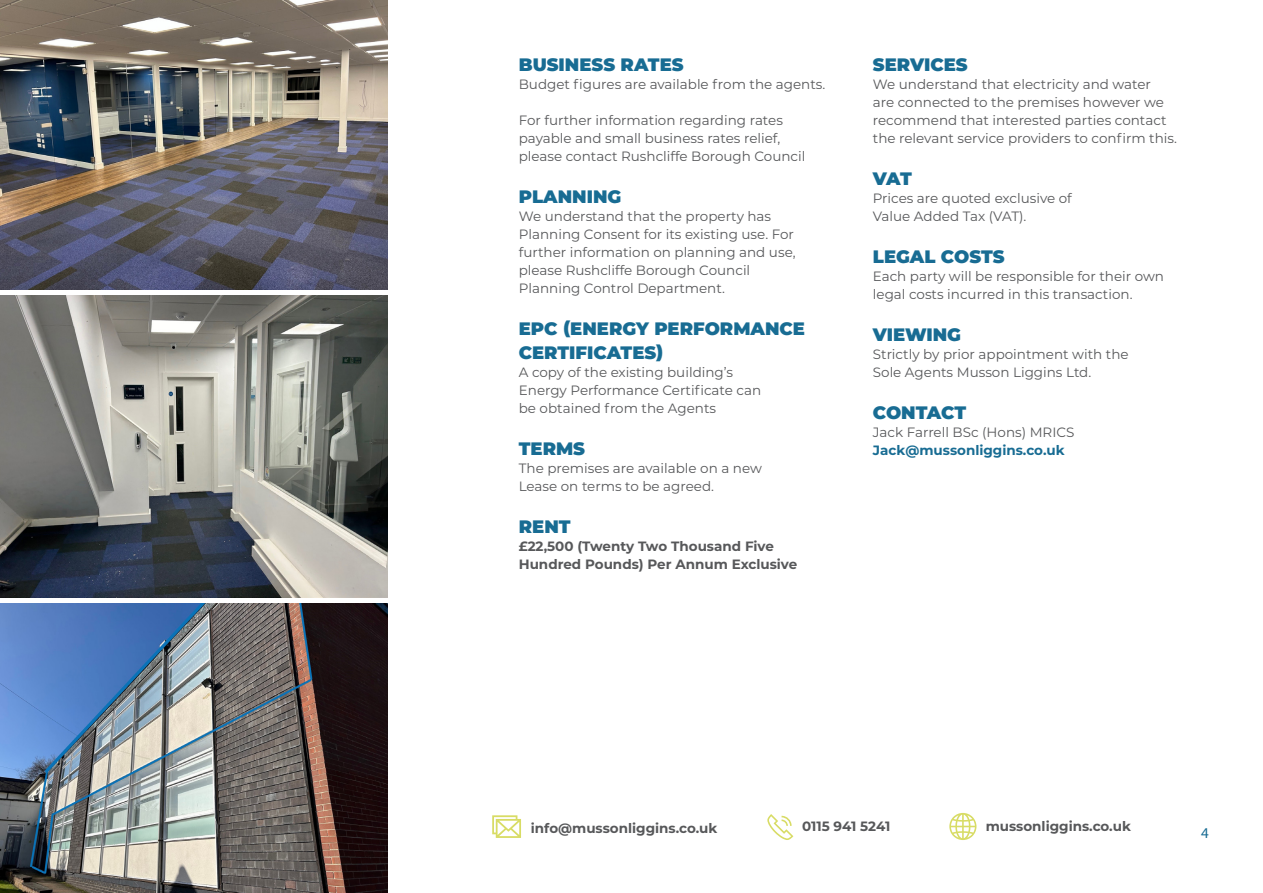
<style>
.page{position:relative;width:1263px;height:893px;background:#fff}
.page>*{position:absolute;margin:0;border:0;box-sizing:border-box;transform-origin:0 0}
.t1{font:900 18px/24px "Montserrat";color:#186c93}
.t2{font:15px "Myriad Pro";color:#186c93}
.t3{font:13.5px/18px "Montserrat";color:#57585a}
.t4{font:700 13.5px/18px "Montserrat";color:#57585a}
.t5{font:700 13.5px "Montserrat";color:#186c93}
</style>
<div class="page">
<svg style="left:767px;top:814px;width:26px;height:26px"></svg>
<svg style="left:492px;top:815px;width:29px;height:23px"></svg>
<svg style="left:949px;top:813px;width:27px;height:27px"></svg>
<img style="left:0;top:0;width:388px;height:290px">
<img style="left:0;top:295px;width:388px;height:303px">
<img style="left:0;top:603px;width:388px;height:290px">
<p class="t1" style="left:519px;top:52px;width:166px">BUSINESS RATES</p>
<p class="t3" style="left:519px;top:75px;width:308px">Budget figures are available from the agents.</p>
<p class="t3" style="left:519px;top:111px;width:266px">For further information regarding rates</p>
<p class="t3" style="left:519px;top:129px;width:263px">payable and small business rates relief,</p>
<p class="t3" style="left:519px;top:147px;width:288px">please contact Rushcliffe Borough Council</p>
<p class="t1" style="left:519px;top:184px;width:104px">PLANNING</p>
<p class="t3" style="left:519px;top:207px;width:254px">We understand that the property has</p>
<p class="t3" style="left:519px;top:225px;width:277px">Planning Consent for its existing use. For</p>
<p class="t3" style="left:519px;top:243px;width:278px">further information on planning and use,</p>
<p class="t3" style="left:519px;top:261px;width:233px">please Rushcliffe Borough Council</p>
<p class="t3" style="left:519px;top:279px;width:208px">Planning Control Department.</p>
<p class="t1" style="left:519px;top:316px;width:288px">EPC (ENERGY PERFORMANCE<br>CERTIFICATES)</p>
<p class="t3" style="left:519px;top:363px;width:244px">A copy of the existing building’s<br>Energy Performance Certificate can be obtained from the Agents</p>
<p class="t1" style="left:519px;top:436px;width:68px">TERMS</p>
<p class="t3" style="left:519px;top:459px;width:245px">The premises are available on a new<br>Lease on terms to be agreed.</p>
<p class="t1" style="left:519px;top:514px;width:53px">RENT</p>
<p class="t4" style="left:519px;top:537px;width:280px">£22,500 (Twenty Two Thousand Five<br>Hundred Pounds) Per Annum Exclusive</p>
<p class="t1" style="left:873px;top:52px;width:96px">SERVICES</p>
<p class="t3" style="left:873px;top:75px;width:305px">We understand that electricity and water<br>are connected to the premises however we recommend that interested parties contact the relevant service providers to confirm this.</p>
<p class="t1" style="left:873px;top:166px;width:41px">VAT</p>
<p class="t3" style="left:873px;top:189px;width:200px">Prices are quoted exclusive of<br>Value Added Tax (VAT).</p>
<p class="t1" style="left:873px;top:244px;width:133px">LEGAL COSTS</p>
<p class="t3" style="left:873px;top:267px;width:293px">Each party will be responsible for their own legal costs incurred in this transaction.</p>
<p class="t1" style="left:873px;top:322px;width:90px">VIEWING</p>
<p class="t3" style="left:873px;top:345px;width:257px">Strictly by prior appointment with the<br>Sole Agents Musson Liggins Ltd.</p>
<p class="t1" style="left:873px;top:400px;width:95px">CONTACT</p>
<p class="t3" style="left:873px;top:423px;width:203px">Jack Farrell BSc (Hons) MRICS</p>
<p class="t5" style="left:873px;top:441px;width:193px">Jack@mussonliggins.co.uk</p>
<p class="t4" style="left:531px;top:818px;width:188px">info@mussonliggins.co.uk</p>
<p class="t4" style="left:802px;top:817px;width:90px">0115 941 5241</p>
<p class="t4" style="left:986px;top:817px;width:147px">mussonliggins.co.uk</p>
<p class="t2" style="left:1201px;top:824px;width:9px">4</p>
</div>
